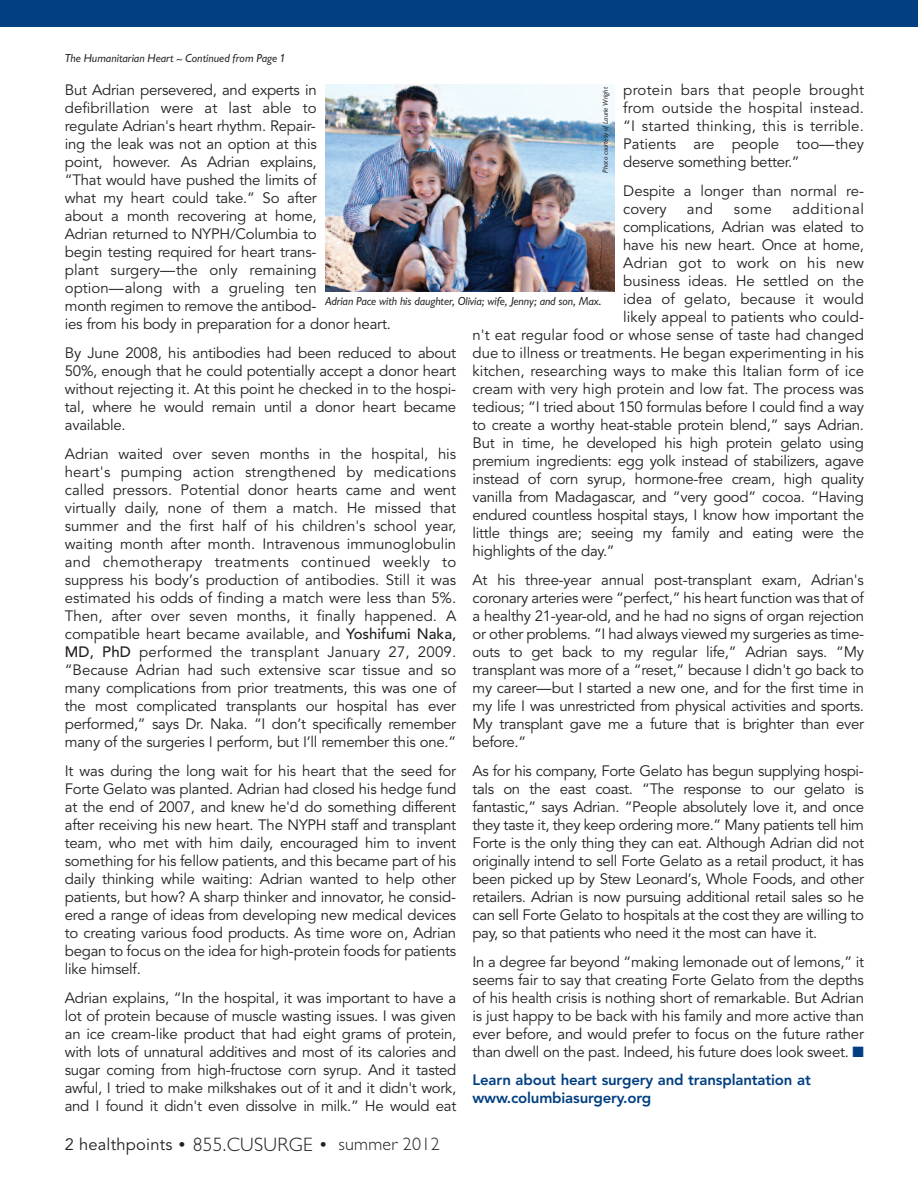
<style>
.page{position:relative;width:918px;height:1188px;background:#fff}
.page>*{position:absolute;margin:0;border:0;box-sizing:border-box;transform-origin:0 0}
.t1{font:16.5px "Avenir";letter-spacing:.015em;color:#231f20}
.t2{font:15px/18px "Avenir";letter-spacing:-.015em;color:#231f20;text-align:justify}
.t3{font:800 15px/18px "Avenir";letter-spacing:-.01em;color:#013f82}
.t4{font:15px "Avenir";letter-spacing:.01em;color:#231f20}
.t5{font:15px "Avenir";letter-spacing:.035em;color:#231f20}
.t6{font:12px "Gill Sans Itl";letter-spacing:-.01em;color:#231f20}
.t7{font:7.5px "Gill Sans Itl";letter-spacing:-.01em;color:#231f20}
.s1{font-weight:500}
.s2{color:#013f82}
.s3{font-family:"Gill Sans";font-weight:300;font-size:19.5px}
.s4{font-family:"Gill Sans";font-weight:300;font-size:18px}
</style>
<div class="page">
<div style="left:0;top:0;width:918px;height:27px;background:#013f82"></div>
<img style="left:326px;top:84px;width:288px;height:208px">
<p class="t6" style="left:65px;top:54px;width:221px">The Humanitarian Heart ~ Continued from Page 1</p>
<p class="t2" style="left:65px;top:82px;width:328px;text-align:left">But Adrian persevered, and experts in defibrillation were at last able to<br>regulate Adrian's heart rhythm. Repair-<br>ing the leak was not an option at this<br>point, however. As Adrian explains,<br>“That would have pushed the limits of<br>what my heart could take.” So after<br>about a month recovering at home,<br>Adrian returned to NYPH/Columbia to<br>begin testing required for heart trans-<br>plant surgery—the only remaining option—along with a grueling ten<br>month regimen to remove the antibod-<br>ies from his body in preparation for a donor heart.</p>
<p class="t2" style="left:65px;top:345px;width:393px">By June 2008, his antibodies had been reduced to about 50%, enough that he could potentially accept a donor heart without rejecting it. At this point he checked in to the hospi&shy;tal, where he would remain until a donor heart became available.</p>
<p class="t2" style="left:65px;top:446px;width:393px">Adrian waited over seven months in the hospital, his heart's pumping action strengthened by medications called pressors. Potential donor hearts came and went virtually daily, none of them a match. He missed that summer and the first half of his children's school year, waiting month after month. Intravenous immunoglobulin and chemotherapy treatments continued weekly to suppress his body’s production of antibodies. Still it was estimated his odds of finding a match were less than 5%.<br>Then, after over seven months, it finally happened. A compatible heart became available, and <span class="s1">Yoshifumi Naka, MD, PhD</span> performed the transplant January 27, 2009. “Because Adrian had such extensive scar tissue and so many complications from prior treatments, this was one of the most complicated transplants our hospital has ever performed,” says Dr. Naka. “I don’t specifically remember many of the surgeries I perform, but I’ll remember this one.”</p>
<p class="t2" style="left:65px;top:763px;width:393px">It was during the long wait for his heart that the seed for Forte Gelato was planted. Adrian had closed his hedge fund at the end of 2007, and knew he'd do something different after receiving his new heart. The NYPH staff and transplant team, who met with him daily, encouraged him to invent something for his fellow patients, and this became part of his daily thinking while waiting: Adrian wanted to help other patients, but how? A sharp thinker and innovator, he consid&shy;ered a range of ideas from developing new medical devices to creating various food products. As time wore on, Adrian began to focus on the idea for high-protein foods for patients like himself.</p>
<p class="t2" style="left:65px;top:990px;width:393px">Adrian explains, “In the hospital, it was important to have a lot of protein because of muscle wasting issues. I was given an ice cream-like product that had eight grams of protein, with lots of unnatural additives and most of its calories and sugar coming from high-fructose corn syrup. And it tasted awful, I tried to make milkshakes out of it and it didn't work, and I found it didn't even dissolve in milk.” He would eat</p>
<p class="t2" style="left:623px;top:82px;width:242px">protein bars that people brought from outside the hospital instead. “I started thinking, this is terrible.<br>Patients are people too—they deserve something better.”</p>
<p class="t2" style="left:623px;top:183px;width:242px">Despite a longer than normal re&shy;covery</p>
<p class="t7" style="left:603px;top:173px;width:87px;rotate:-90deg">Photo courtesy of Laurie Wright</p>
<p class="t2" style="left:687px;top:201px;width:28px">and</p>
<p class="t2" style="left:734px;top:201px;width:39px">some</p>
<p class="t5" style="left:792px;top:203px;width:73px">additional</p>
<p class="t2" style="left:623px;top:219px;width:242px">complications, Adrian was elated to</p>
<p class="t2" style="left:623px;top:237px;width:242px">have his new heart. Once at home,</p>
<p class="t4" style="left:623px;top:257px;width:242px">Adrian got to work on his new</p>
<p class="t2" style="left:623px;top:273px;width:242px">business ideas. He settled on the</p>
<p class="t2" style="left:623px;top:291px;width:242px">idea of gelato, because it would</p>
<p class="t2" style="left:623px;top:309px;width:242px">likely appeal to patients who could-</p>
<p class="t2" style="left:473px;top:327px;width:393px">n't eat regular food or whose sense of taste had changed</p>
<p class="t2" style="left:473px;top:345px;width:393px">due to illness or treatments. He began experimenting in his</p>
<p class="t2" style="left:473px;top:363px;width:393px">kitchen, researching ways to make this Italian form of ice</p>
<p class="t2" style="left:473px;top:381px;width:393px">cream with very high protein and low fat. The process was</p>
<p class="t2" style="left:473px;top:399px;width:393px">tedious; “I tried about 150 formulas before I could find a way</p>
<p class="t2" style="left:473px;top:417px;width:393px">to create a worthy heat-stable protein blend,” says Adrian.</p>
<p class="t2" style="left:473px;top:435px;width:393px">But in time, he developed his high protein gelato using</p>
<p class="t2" style="left:473px;top:453px;width:393px">premium ingredients: egg yolk instead of stabilizers, agave</p>
<p class="t2" style="left:473px;top:471px;width:393px">instead of corn syrup, hormone-free cream, high quality</p>
<p class="t2" style="left:473px;top:489px;width:393px">vanilla from Madagascar, and “very good” cocoa. “Having</p>
<p class="t2" style="left:473px;top:507px;width:393px">endured countless hospital stays, I know how important the</p>
<p class="t2" style="left:473px;top:525px;width:393px">little things are; seeing my family and eating were the</p>
<p class="t2" style="left:473px;top:543px;width:144px">highlights of the day.”</p>
<p class="t2" style="left:473px;top:572px;width:393px">At his three-year annual post-transplant exam, Adrian's coronary arteries were “perfect,” his heart function was that of a healthy 21-year-old, and he had no signs of organ rejection or other problems. “I had always viewed my surgeries as time&shy;outs to get back to my regular life,” Adrian says. “My transplant was more of a “reset,” because I didn't go back to my career—but I started a new one, and for the first time in my life I was unrestricted from physical activities and sports.<br>My transplant gave me a future that is brighter than ever before.”</p>
<p class="t2" style="left:473px;top:763px;width:393px">As for his company, Forte Gelato has begun supplying hospi&shy;tals on the east coast. “The response to our gelato is fantastic,” says Adrian. “People absolutely love it, and once they taste it, they keep ordering more.” Many patients tell him Forte is the only thing they can eat. Although Adrian did not originally intend to sell Forte Gelato as a retail product, it has been picked up by Stew Leonard’s, Whole Foods, and other retailers. Adrian is now pursuing additional retail sales so he can sell Forte Gelato to hospitals at the cost they are willing to pay, so that patients who need it the most can have it.</p>
<p class="t2" style="left:473px;top:954px;width:393px">In a degree far beyond “making lemonade out of lemons,” it seems fair to say that creating Forte Gelato from the depths of his health crisis is nothing short of remarkable. But Adrian is just happy to be back with his family and more active than ever before, and would prefer to focus on the future rather than dwell on the past. Indeed, his future does look sweet. <span class="s2">■</span></p>
<p class="t3" style="left:473px;top:1072px;width:340px">Learn about heart surgery and transplantation at www.columbiasurgery.org</p>
<p class="t6" style="left:325px;top:297px;width:278px">Adrian Pace with his daughter, Olivia; wife, Jenny; and son, Max.</p>
<p class="t1" style="left:65px;top:1137px;width:376px">2 healthpoints <span class="s3">• 855.CUSURGE •</span> <span class="s4">summer 2012</span></p>
</div>
